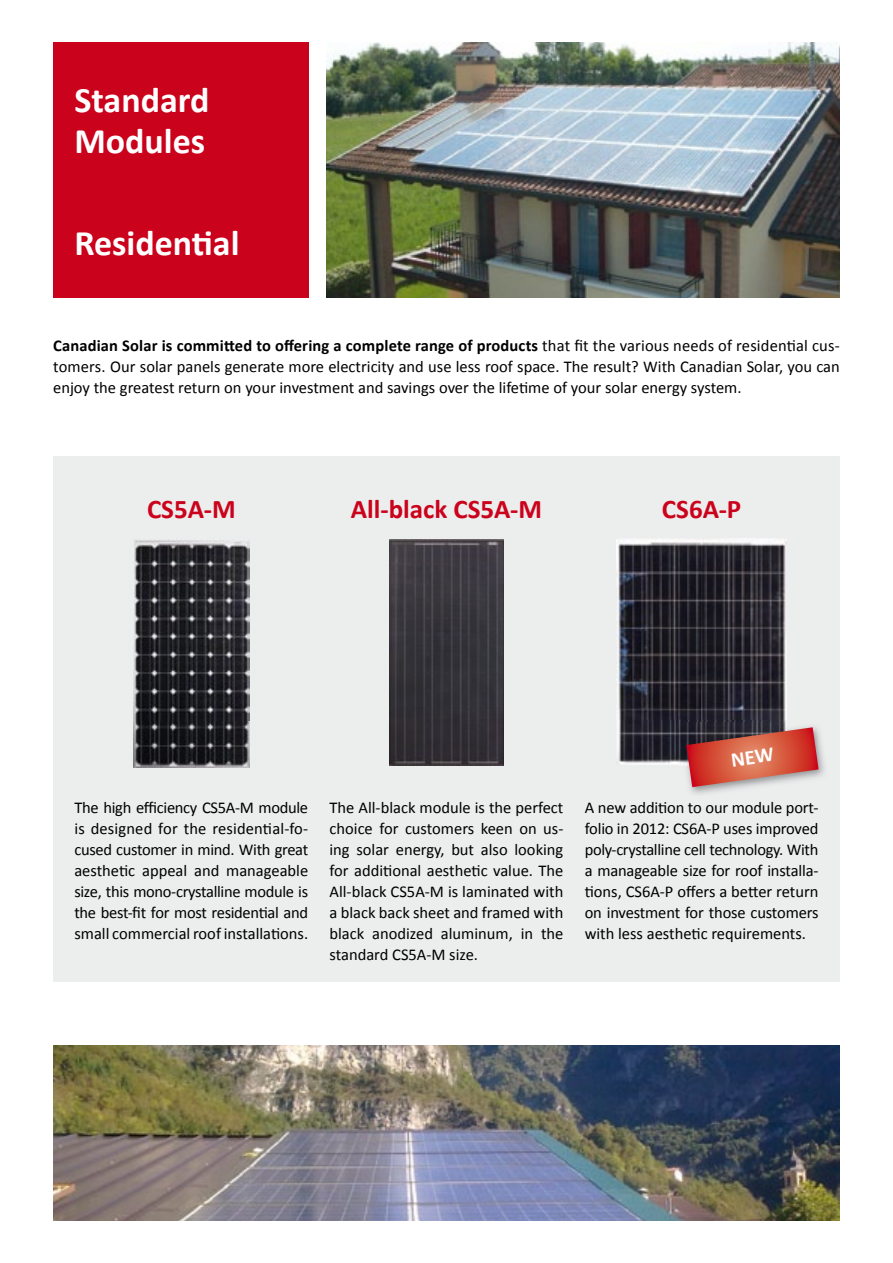
<style>
.page{position:relative;width:893px;height:1263px;background:#fff}
.page>*{position:absolute;margin:0;border:0;box-sizing:border-box;transform-origin:0 0}
.t1{font:700 36px/40.5px "Calibri";color:#fff}
.t2{font:700 27px "Calibri";color:#cb021b}
.t3{font:16.5px/21px "Calibri";color:#000;text-align:justify}
.s1{font-weight:700}
</style>
<div class="page">
<div style="left:53px;top:456px;width:787px;height:525px;background:#eceded"></div>
<img style="left:616px;top:539px;width:171px;height:226px">
<img style="left:326px;top:43px;width:514px;height:255px">
<img style="left:53px;top:1046px;width:787px;height:174px">
<div style="left:53px;top:43px;width:255px;height:255px;background:#cb021b"></div>
<img style="left:133px;top:539px;width:116px;height:228px">
<img style="left:389px;top:539px;width:114px;height:226px">
<img style="left:690px;top:726px;width:134px;height:68px">
<img style="left:682px;top:723px;width:105px;height:42px">
<svg style="left:686px;top:727px;width:133px;height:60px;background:#bd6256"></svg>
<h1 class="t1" style="left:74px;top:78px;width:137px">Standard<br>Modules</h1>
<h1 class="t1" style="left:74px;top:221px;width:167px">Residential</h1>
<p class="t3" style="left:53px;top:334px;width:788px"><span class="s1">Canadian Solar is committed to offering a complete range of products</span> that fit the various needs of residential cus&shy;tomers. Our solar panels generate more electricity and use less roof space. The result? With Canadian Solar, you can enjoy the greatest return on your investment and savings over the lifetime of your solar energy system.</p>
<h2 class="t2" style="left:147px;top:492px;width:90px">CS5A-M</h2>
<h2 class="t2" style="left:351px;top:492px;width:193px">All-black CS5A-M</h2>
<h2 class="t2" style="left:662px;top:492px;width:81px">CS6A-P</h2>
<p class="t3" style="left:74px;top:796px;width:235px">The high efficiency CS5A-M module is designed for the residential-fo&shy;cused customer in mind. With great aesthetic appeal and manageable size, this mono-crystalline module is the best-fit for most residential and small commercial roof installations.</p>
<p class="t3" style="left:585px;top:796px;width:235px">A new addition to our module port&shy;folio in 2012: CS6A-P uses improved poly-crystalline cell technology. With a manageable size for roof installa&shy;tions, CS6A-P offers a better return on investment for those customers with less aesthetic requirements.</p>
<p class="t3" style="left:330px;top:797px;width:235px">The All-black module is the perfect choice for customers keen on us&shy;ing solar energy, but also looking for additional aesthetic value. The All-black CS5A-M is laminated with a black back sheet and framed with black anodized aluminum, in the standard CS5A-M size.</p>
</div>
